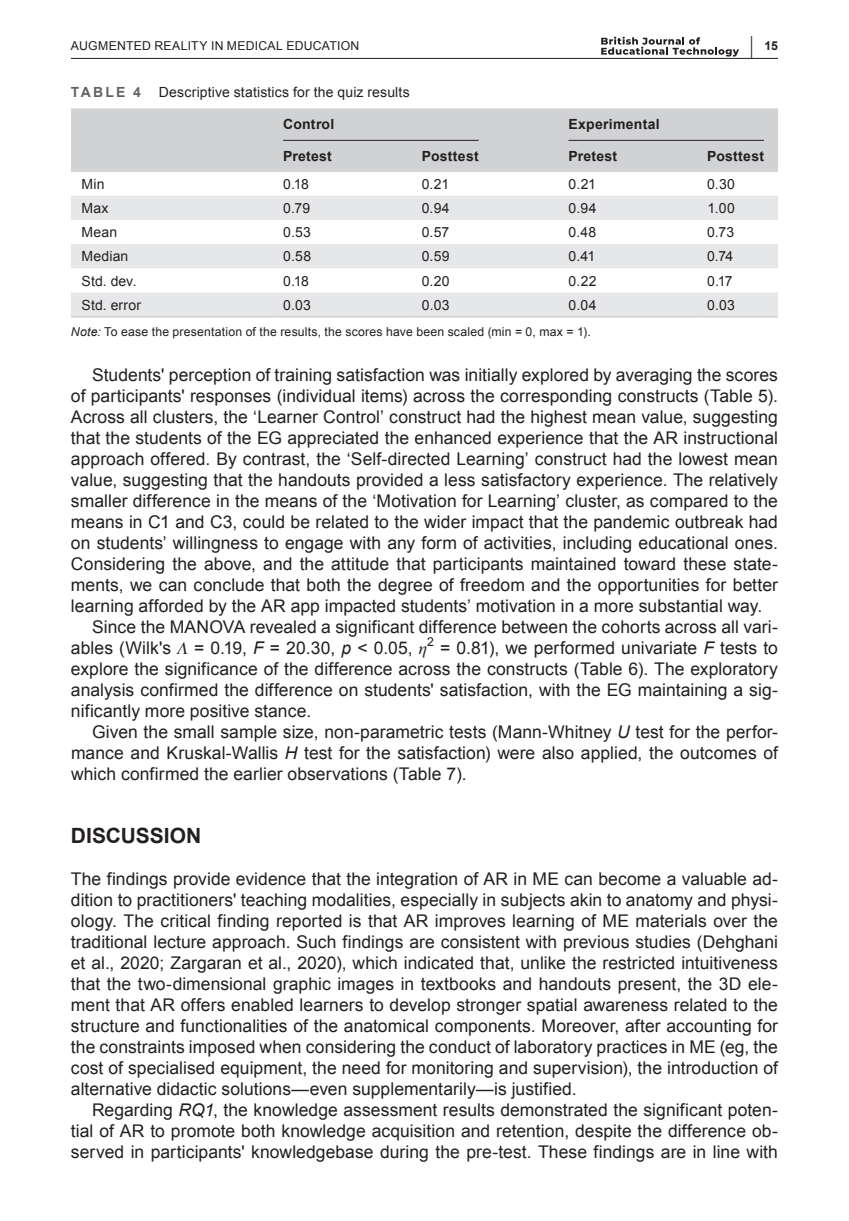
<style>
.page{position:relative;width:849px;height:1221px;background:#fff}
.page>*{position:absolute;margin:0;border:0;box-sizing:border-box;transform-origin:0 0}
.t1{font:700 21px "Arial";color:#231f20}
.t2{font:17.5px/21px "Arial";letter-spacing:.005em;color:#231f20;text-align:justify}
.t3{font:14px "Arial";letter-spacing:.01em;color:#231f20}
.t4{font:700 14px "Arial";letter-spacing:.015em;color:#231f20}
.t5{font:700 14px "Arial";letter-spacing:.15em;color:#636366}
.t6{font:12.25px "Arial";letter-spacing:.015em;color:#231f20}
.t7{font:700 12.25px "Arial";color:#231f20}
.s1{font-size:23.62px}
.s2{font-style:italic}
.s3{font-family:"STIX";font-style:italic}
</style>
<div class="page">
<hr style="left:71px;top:58px;width:706px;height:1px;background:#231f20">
<svg style="left:601px;top:37px;width:137px;height:20px"></svg>
<div style="left:71px;top:108px;width:706px;height:64px;background:#d1d2d4"></div>
<svg style="left:71px;top:196px;width:706px;height:120px;fill:#e6e7e9"></svg>
<hr style="left:71px;top:316px;width:201px;height:1px;background:#d1d2d4">
<hr style="left:272px;top:316px;width:139px;height:1px;background:#d1d2d4">
<hr style="left:411px;top:316px;width:146px;height:1px;background:#d1d2d4">
<hr style="left:557px;top:316px;width:139px;height:1px;background:#d1d2d4">
<hr style="left:696px;top:316px;width:81px;height:1px;background:#d1d2d4">
<hr style="left:283px;top:140px;width:195px;height:1px;background:#231f20">
<hr style="left:568px;top:140px;width:195px;height:1px;background:#231f20">
<p class="t6" style="left:71px;top:38px;width:290px">AUGMENTED REALITY IN MEDICAL EDUCATION</p>
<p class="t7" style="left:750px;top:38px;width:29px"><span class="s1">|</span> 15</p>
<p class="t5" style="left:71px;top:83px;width:71px">TABLE 4</p>
<p class="t3" style="left:159px;top:83px;width:252px">Descriptive statistics for the quiz results</p>
<p class="t4" style="left:283px;top:115px;width:53px">Control</p>
<p class="t4" style="left:568px;top:115px;width:93px">Experimental</p>
<p class="t4" style="left:283px;top:147px;width:50px">Pretest</p>
<p class="t4" style="left:421px;top:147px;width:58px">Posttest</p>
<p class="t4" style="left:568px;top:147px;width:50px">Pretest</p>
<p class="t4" style="left:706px;top:147px;width:58px">Posttest</p>
<p class="t3" style="left:81px;top:174px;width:24px">Min</p>
<p class="t3" style="left:283px;top:174px;width:27px">0.18</p>
<p class="t3" style="left:421px;top:174px;width:29px">0.21</p>
<p class="t3" style="left:568px;top:174px;width:29px">0.21</p>
<p class="t3" style="left:706px;top:174px;width:29px">0.30</p>
<p class="t3" style="left:81px;top:199px;width:29px">Max</p>
<p class="t3" style="left:283px;top:199px;width:29px">0.79</p>
<p class="t3" style="left:421px;top:199px;width:29px">0.94</p>
<p class="t3" style="left:568px;top:199px;width:29px">0.94</p>
<p class="t3" style="left:707px;top:199px;width:29px">1.00</p>
<p class="t3" style="left:81px;top:223px;width:37px">Mean</p>
<p class="t3" style="left:283px;top:223px;width:29px">0.53</p>
<p class="t3" style="left:421px;top:223px;width:29px">0.57</p>
<p class="t3" style="left:568px;top:223px;width:29px">0.48</p>
<p class="t3" style="left:707px;top:223px;width:29px">0.73</p>
<p class="t3" style="left:81px;top:247px;width:48px">Median</p>
<p class="t3" style="left:283px;top:247px;width:29px">0.58</p>
<p class="t3" style="left:421px;top:247px;width:29px">0.59</p>
<p class="t3" style="left:568px;top:247px;width:28px">0.41</p>
<p class="t3" style="left:707px;top:247px;width:28px">0.74</p>
<p class="t3" style="left:82px;top:271px;width:56px">Std. dev.</p>
<p class="t3" style="left:283px;top:271px;width:27px">0.18</p>
<p class="t3" style="left:421px;top:271px;width:29px">0.20</p>
<p class="t3" style="left:568px;top:271px;width:30px">0.22</p>
<p class="t3" style="left:707px;top:271px;width:27px">0.17</p>
<p class="t3" style="left:82px;top:295px;width:61px">Std. error</p>
<p class="t3" style="left:283px;top:295px;width:29px">0.03</p>
<p class="t3" style="left:421px;top:295px;width:29px">0.03</p>
<p class="t3" style="left:568px;top:295px;width:29px">0.04</p>
<p class="t3" style="left:707px;top:295px;width:29px">0.03</p>
<p class="t6" style="left:71px;top:323px;width:521px"><span class="s2">Note:</span> To ease the presentation of the results, the scores have been scaled (min = 0, max = 1).</p>
<p class="t2" style="left:92px;top:364px;width:687px">Students' perception of training satisfaction was initially explored by averaging the scores</p>
<p class="t2" style="left:71px;top:385px;width:708px">of participants' responses (individual items) across the corresponding constructs (Table 5).</p>
<p class="t2" style="left:71px;top:406px;width:708px">Across all clusters, the ‘Learner Control’ construct had the highest mean value, suggesting</p>
<p class="t2" style="left:71px;top:427px;width:708px">that the students of the EG appreciated the enhanced experience that the AR instructional</p>
<p class="t2" style="left:71px;top:448px;width:708px">approach offered. By contrast, the ‘Self-directed Learning’ construct had the lowest mean</p>
<p class="t2" style="left:71px;top:469px;width:708px">value, suggesting that the handouts provided a less satisfactory experience. The relatively</p>
<p class="t2" style="left:71px;top:490px;width:708px">smaller difference in the means of the ‘Motivation for Learning’ cluster, as compared to the</p>
<p class="t2" style="left:71px;top:511px;width:708px">means in C1 and C3, could be related to the wider impact that the pandemic outbreak had</p>
<p class="t2" style="left:71px;top:532px;width:708px">on students’ willingness to engage with any form of activities, including educational ones.</p>
<p class="t2" style="left:71px;top:553px;width:708px">Considering the above, and the attitude that participants maintained toward these state-</p>
<p class="t2" style="left:71px;top:574px;width:708px">ments, we can conclude that both the degree of freedom and the opportunities for better</p>
<p class="t2" style="left:71px;top:595px;width:692px">learning afforded by the AR app impacted students’ motivation in a more substantial way.</p>
<p class="t2" style="left:92px;top:616px;width:687px">Since the MANOVA revealed a significant difference between the cohorts across all vari-</p>
<p class="t2" style="left:71px;top:637px;width:357px">ables (Wilk's <span class="s3">Λ</span> = 0.19, <span class="s2">F</span> = 20.30, <span class="s2">p</span> &lt; 0.05, <span class="s3">η</span></p>
<p class="t6" style="left:427px;top:634px;width:8px">2</p>
<p class="t2" style="left:71px;top:637px;width:708px;text-indent:369px">= 0.81), we performed univariate <span class="s2">F</span> tests to explore the significance of the difference across the constructs (Table 6). The exploratory analysis confirmed the difference on students' satisfaction, with the EG maintaining a sig&shy;nificantly more positive stance.</p>
<p class="t2" style="left:71px;top:721px;width:708px;text-indent:21px">Given the small sample size, non-parametric tests (Mann-Whitney <span class="s2">U</span> test for the perfor&shy;mance and Kruskal-Wallis <span class="s2">H</span> test for the satisfaction) were also applied, the outcomes of which confirmed the earlier observations (Table 7).</p>
<p class="t1" style="left:71px;top:821px;width:132px">DISCUSSION</p>
<p class="t2" style="left:71px;top:868px;width:708px">The findings provide evidence that the integration of AR in ME can become a valuable ad&shy;dition to practitioners' teaching modalities, especially in subjects akin to anatomy and physi&shy;ology. The critical finding reported is that AR improves learning of ME materials over the traditional lecture approach. Such findings are consistent with previous studies (Dehghani et al., 2020; Zargaran et al., 2020), which indicated that, unlike the restricted intuitiveness that the two-dimensional graphic images in textbooks and handouts present, the 3D ele&shy;ment that AR offers enabled learners to develop stronger spatial awareness related to the structure and functionalities of the anatomical components. Moreover, after accounting for the constraints imposed when considering the conduct of laboratory practices in ME (eg, the cost of specialised equipment, the need for monitoring and supervision), the introduction of alternative didactic solutions—even supplementarily—is justified.</p>
<p class="t2" style="left:71px;top:1099px;width:708px;text-indent:21px">Regarding <span class="s2">RQ1</span>, the knowledge assessment results demonstrated the significant poten&shy;tial of AR to promote both knowledge acquisition and retention, despite the difference ob&shy;served in participants' knowledgebase during the pre-test. These findings are in line with</p>
</div>
